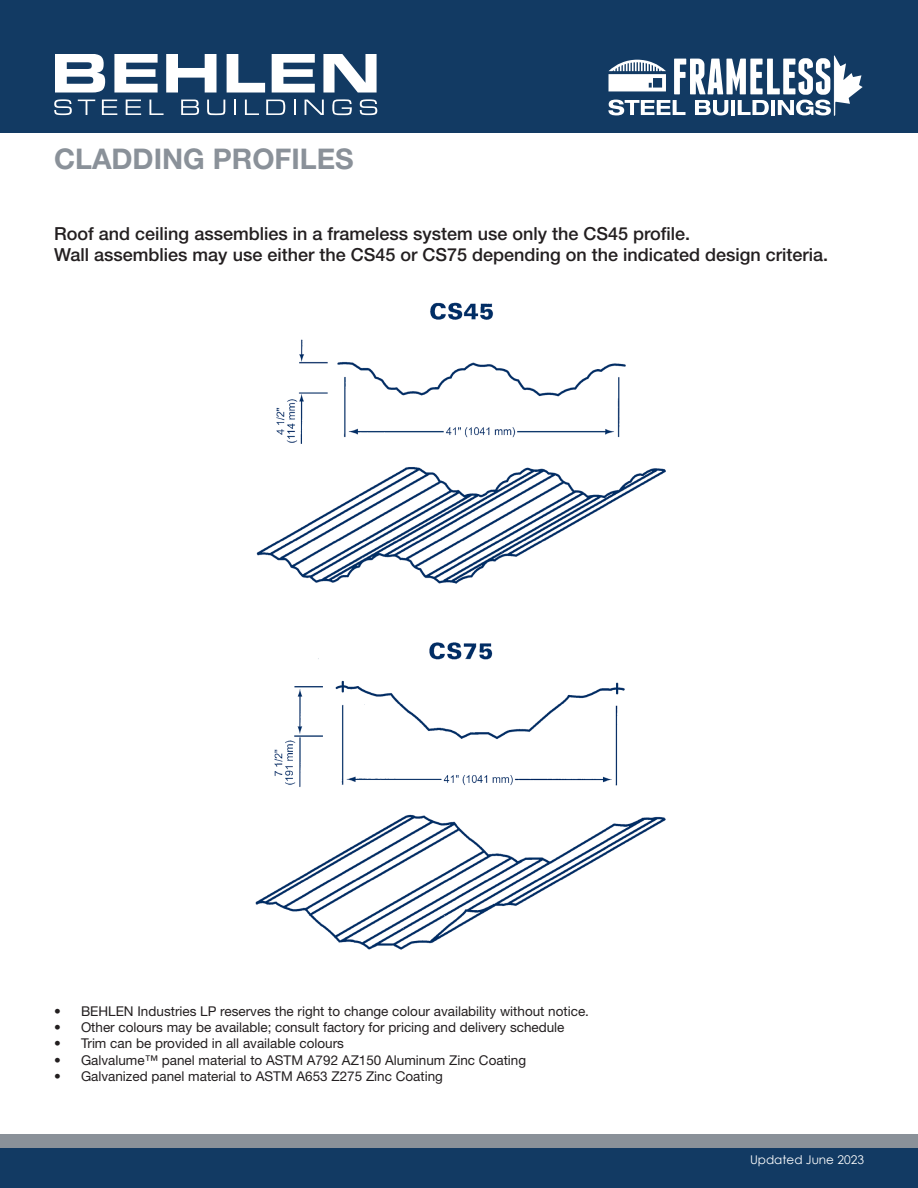
<style>
.page{position:relative;width:918px;height:1188px;background:#fff}
.page>*{position:absolute;margin:0;border:0;box-sizing:border-box;transform-origin:0 0}
.t1{font:700 28.5px "Helvetica Neue LT Std";color:#8a9199}
.t2{font:500 18px "Helvetica Neue LT Std";color:#231f20}
.t3{font:13.5px "Helvetica Neue LT Std";color:#231f20}
.t4{font:12px "Century Gothic";color:#fff}
</style>
<div class="page">
<img style="left:256px;top:302px;width:410px;height:282px">
<img style="left:255px;top:642px;width:411px;height:308px">
<div style="left:0;top:1134px;width:918px;height:54px;background:#123a63"></div>
<div style="left:0;top:1134px;width:918px;height:14px;background:#8a9199"></div>
<div style="left:0;top:0;width:918px;height:133px;background:#123a63"></div>
<svg style="left:55px;top:54px;width:50px;height:39px"></svg>
<svg style="left:114px;top:54px;width:44px;height:39px"></svg>
<svg style="left:166px;top:54px;width:51px;height:39px"></svg>
<svg style="left:227px;top:54px;width:38px;height:39px"></svg>
<svg style="left:272px;top:54px;width:43px;height:39px"></svg>
<svg style="left:323px;top:54px;width:54px;height:39px"></svg>
<svg style="left:54px;top:99px;width:18px;height:16px"></svg>
<svg style="left:78px;top:100px;width:17px;height:15px"></svg>
<svg style="left:102px;top:100px;width:15px;height:15px"></svg>
<svg style="left:126px;top:100px;width:15px;height:15px"></svg>
<svg style="left:149px;top:100px;width:15px;height:15px"></svg>
<svg style="left:181px;top:100px;width:18px;height:15px"></svg>
<svg style="left:207px;top:100px;width:18px;height:15px"></svg>
<svg style="left:234px;top:100px;width:2px;height:15px"></svg>
<svg style="left:245px;top:100px;width:14px;height:15px"></svg>
<svg style="left:266px;top:100px;width:19px;height:15px"></svg>
<svg style="left:294px;top:100px;width:2px;height:15px"></svg>
<svg style="left:305px;top:100px;width:19px;height:15px"></svg>
<svg style="left:332px;top:99px;width:20px;height:16px"></svg>
<svg style="left:360px;top:99px;width:17px;height:16px"></svg>
<svg style="left:608px;top:56px;width:254px;height:60px"></svg>
<p class="t1" style="left:54px;top:141px;width:301px">CLADDING PROFILES</p>
<p class="t2" style="left:54px;top:223px;width:637px">Roof and ceiling assemblies in a frameless system use only the CS45 profile.</p>
<p class="t2" style="left:54px;top:244px;width:775px">Wall assemblies may use either the CS45 or CS75 depending on the indicated design criteria.</p>
<p class="t3" style="left:54px;top:1003px;width:537px">• BEHLEN Industries LP reserves the right to change colour availability without notice.</p>
<p class="t3" style="left:54px;top:1019px;width:512px">• Other colours may be available; consult factory for pricing and delivery schedule</p>
<p class="t3" style="left:54px;top:1036px;width:292px">• Trim can be provided in all available colours</p>
<p class="t3" style="left:54px;top:1052px;width:474px">• Galvalume™ panel material to ASTM A792 AZ150 Aluminum Zinc Coating</p>
<p class="t3" style="left:54px;top:1068px;width:391px">• Galvanized panel material to ASTM A653 Z275 Zinc Coating</p>
<p class="t4" style="left:750px;top:1151px;width:115px">Updated June 2023</p>
</div>
